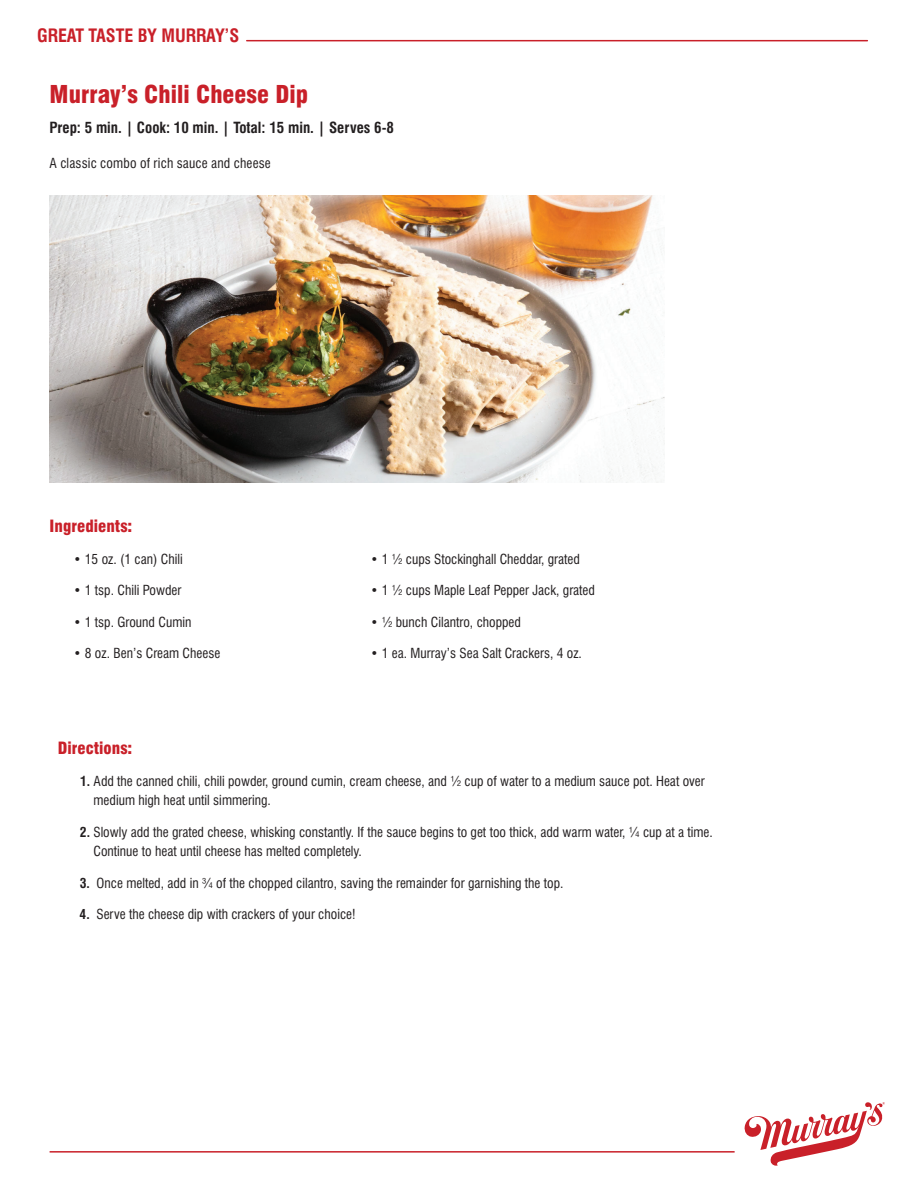
<style>
.page{position:relative;width:918px;height:1188px;background:#fff}
.page>*{position:absolute;margin:0;border:0;box-sizing:border-box;transform-origin:0 0}
.t1{font:900 condensed 24px "Swiss 721 BT";color:#c92029}
.t2{font:700 condensed 18px "Swiss 721 BT";color:#c92029}
.t3{font:900 condensed 16.5px "Swiss 721 BT";color:#c92029}
.t4{font:700 condensed 15px "Swiss 721 BT";color:#231f20}
.t5{font:condensed 13.5px/19.5px "Swiss 721 BT";color:#231f20}
.s1{font-weight:700}
</style>
<div class="page">
<hr style="left:50px;top:1151px;width:685px;height:2px;background:#c92029">
<hr style="left:247px;top:40px;width:620px;height:1px;background:#c92029">
<svg style="left:744px;top:1102px;width:141px;height:64px"></svg>
<img style="left:49px;top:196px;width:615px;height:287px">
<h2 class="t2" style="left:37px;top:25px;width:204px">GREAT TASTE BY MURRAY’S</h2>
<h1 class="t1" style="left:50px;top:80px;width:260px">Murray’s Chili Cheese Dip</h1>
<p class="t4" style="left:50px;top:119px;width:346px">Prep: 5 min. | Cook: 10 min. | Total: 15 min. | Serves 6-8</p>
<p class="t5" style="left:50px;top:153px;width:223px">A classic combo of rich sauce and cheese</p>
<p class="t3" style="left:50px;top:516px;width:84px">Ingredients:</p>
<p class="t5" style="left:74px;top:549px;width:111px">• 15 oz. (1 can) Chili</p>
<p class="t5" style="left:74px;top:580px;width:109px">• 1 tsp. Chili Powder</p>
<p class="t5" style="left:74px;top:612px;width:119px">• 1 tsp. Ground Cumin</p>
<p class="t5" style="left:74px;top:643px;width:148px">• 8 oz. Ben’s Cream Cheese</p>
<p class="t5" style="left:370px;top:549px;width:211px">• 1 ½ cups Stockinghall Cheddar, grated</p>
<p class="t5" style="left:370px;top:580px;width:226px">• 1 ½ cups Maple Leaf Pepper Jack, grated</p>
<p class="t5" style="left:370px;top:612px;width:152px">• ½ bunch Cilantro, chopped</p>
<p class="t5" style="left:370px;top:643px;width:213px">• 1 ea. Murray’s Sea Salt Crackers, 4 oz.</p>
<p class="t3" style="left:58px;top:739px;width:76px">Directions:</p>
<p class="t5" style="left:94px;top:771px;width:613px;text-indent:-13px"><span class="s1">1.</span> Add the canned chili, chili powder, ground cumin, cream cheese, and ½ cup of water to a medium sauce pot. Heat over medium high heat until simmering.</p>
<p class="t5" style="left:93px;top:822px;width:621px;text-indent:-13px"><span class="s1">2.</span> Slowly add the grated cheese, whisking constantly. If the sauce begins to get too thick, add warm water, ¼ cup at a time.<br>Continue to heat until cheese has melted completely.</p>
<p class="t5" style="left:80px;top:873px;width:485px"><span class="s1">3.</span> Once melted, add in ¾ of the chopped cilantro, saving the remainder for garnishing the top.</p>
<p class="t5" style="left:80px;top:905px;width:278px"><span class="s1">4.</span> Serve the cheese dip with crackers of your choice!</p>
</div>
